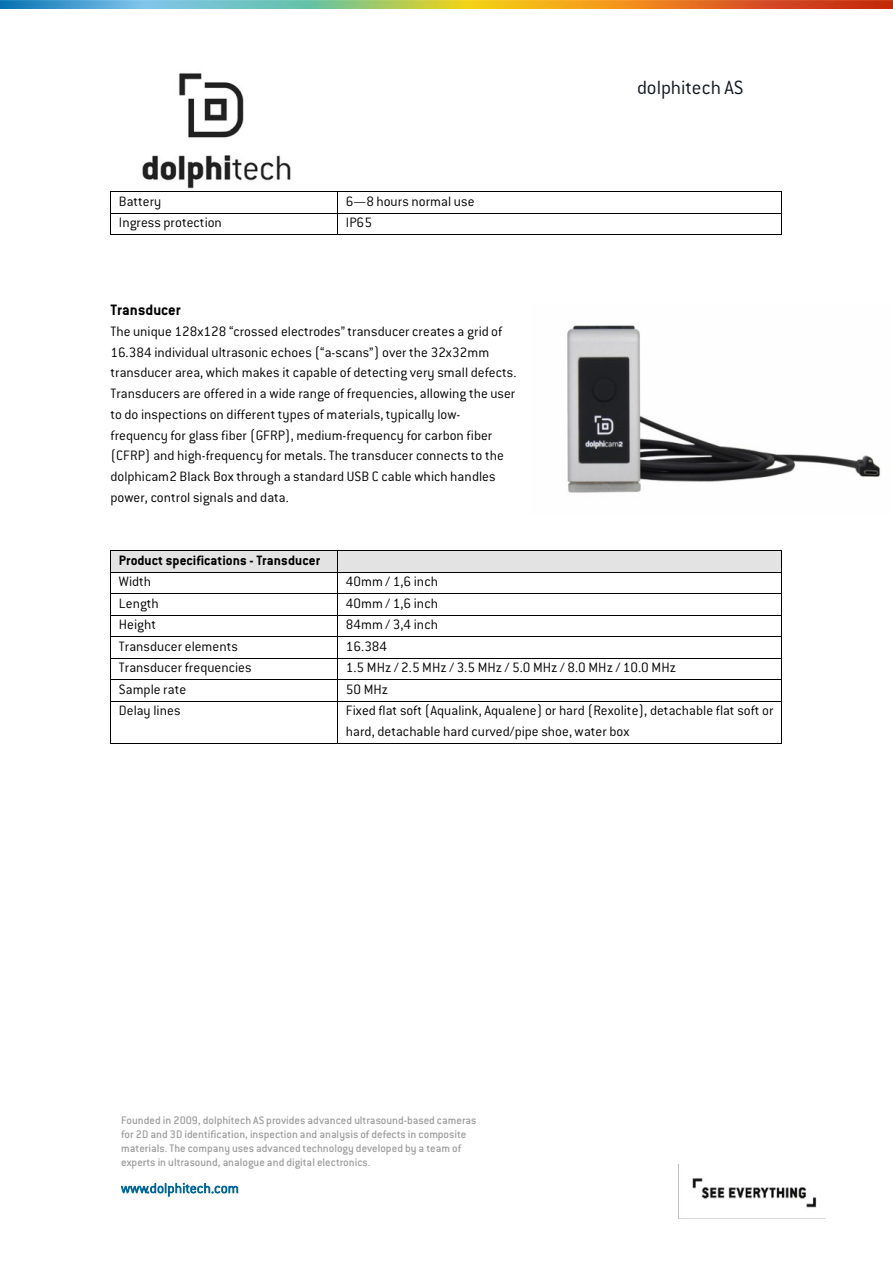
<style>
.page{position:relative;width:893px;height:1263px;background:#fff}
.page>*{position:absolute;margin:0;border:0;box-sizing:border-box;transform-origin:0 0}
.t1{font:300 21px "Conduit ITC Std";color:#10171f}
.t2{font:700 16.5px "Conduit ITC Std";color:#000}
.t3{font:300 15px/20.7px "Conduit ITC Std";color:#000}
.t4{font:700 15px "Conduit ITC Std";color:#000}
.t5{font:200 15px "Conduit ITC Std";letter-spacing:.02em;color:#069}
.t6{font:500 12px/14.2px "Conduit ITC Std";letter-spacing:.005em;color:#9e9d9d}
</style>
<div class="page">
<img style="left:692px;top:1178px;width:125px;height:30px">
<img style="left:142px;top:73px;width:149px;height:116px">
<img style="left:0;top:1px;width:892px;height:7px">
<hr style="left:111px;top:191px;width:227px;height:1px;background:#000">
<hr style="left:338px;top:191px;width:443px;height:1px;background:#000">
<hr style="left:111px;top:213px;width:227px;height:1px;background:#000">
<hr style="left:338px;top:213px;width:443px;height:1px;background:#000">
<hr style="left:111px;top:234px;width:227px;height:1px;background:#000">
<hr style="left:338px;top:234px;width:443px;height:1px;background:#000">
<svg style="left:781px;top:191px;width:1px;height:44px"></svg>
<div style="left:111px;top:551px;width:227px;height:21px;background:#e3e3e3"></div>
<div style="left:338px;top:551px;width:443px;height:21px;background:#e3e3e3"></div>
<hr style="left:111px;top:550px;width:227px;height:1px;background:#000">
<hr style="left:338px;top:550px;width:443px;height:1px;background:#000">
<hr style="left:111px;top:572px;width:227px;height:1px;background:#000">
<hr style="left:338px;top:572px;width:443px;height:1px;background:#000">
<hr style="left:111px;top:593px;width:227px;height:1px;background:#000">
<hr style="left:338px;top:593px;width:443px;height:1px;background:#000">
<hr style="left:111px;top:615px;width:227px;height:1px;background:#000">
<hr style="left:338px;top:615px;width:443px;height:1px;background:#000">
<hr style="left:111px;top:636px;width:227px;height:1px;background:#000">
<hr style="left:338px;top:636px;width:443px;height:1px;background:#000">
<hr style="left:111px;top:658px;width:227px;height:1px;background:#000">
<hr style="left:338px;top:658px;width:443px;height:1px;background:#000">
<hr style="left:111px;top:679px;width:227px;height:1px;background:#000">
<hr style="left:338px;top:679px;width:443px;height:1px;background:#000">
<hr style="left:111px;top:701px;width:227px;height:1px;background:#000">
<hr style="left:338px;top:701px;width:443px;height:1px;background:#000">
<svg style="left:781px;top:550px;width:1px;height:151px"></svg>
<hr style="left:111px;top:701px;width:1px;height:42px;background:#000">
<hr style="left:111px;top:743px;width:227px;height:1px;background:#000">
<hr style="left:338px;top:701px;width:1px;height:42px;background:#000">
<hr style="left:338px;top:743px;width:443px;height:1px;background:#000">
<hr style="left:781px;top:701px;width:1px;height:42px;background:#000">
<img style="left:567px;top:325px;width:314px;height:168px">
<p class="t3" style="left:119px;top:190px;width:44px">Battery</p>
<p class="t3" style="left:346px;top:190px;width:130px">6—8 hours normal use</p>
<p class="t3" style="left:119px;top:212px;width:104px">Ingress protection</p>
<p class="t3" style="left:346px;top:212px;width:27px">IP65</p>
<p class="t2" style="left:111px;top:299px;width:72px">Transducer</p>
<p class="t3" style="left:111px;top:320px;width:407px">The unique 128x128 “crossed electrodes” transducer creates a grid of 16.384 individual ultrasonic echoes (“a-scans”) over the 32x32mm transducer area, which makes it capable of detecting very small defects.<br>Transducers are offered in a wide range of frequencies, allowing the user to do inspections on different types of materials, typically low&shy;frequency for glass fiber (GFRP), medium-frequency for carbon fiber (CFRP) and high-frequency for metals. The transducer connects to the dolphicam2 Black Box through a standard USB C cable which handles power, control signals and data.</p>
<h1 class="t1" style="left:637px;top:75px;width:108px">dolphitech AS</h1>
<p class="t4" style="left:119px;top:551px;width:203px">Product specifications - Transducer</p>
<p class="t3" style="left:119px;top:571px;width:34px">Width</p>
<p class="t3" style="left:346px;top:571px;width:94px">40mm / 1,6 inch</p>
<p class="t3" style="left:119px;top:592px;width:41px">Length</p>
<p class="t3" style="left:346px;top:592px;width:94px">40mm / 1,6 inch</p>
<p class="t3" style="left:119px;top:614px;width:39px">Height</p>
<p class="t3" style="left:346px;top:614px;width:94px">84mm / 3,4 inch</p>
<p class="t3" style="left:119px;top:635px;width:121px">Transducer elements</p>
<p class="t3" style="left:346px;top:635px;width:43px">16.384</p>
<p class="t3" style="left:119px;top:657px;width:134px">Transducer frequencies</p>
<p class="t3" style="left:346px;top:657px;width:332px">1.5 MHz / 2.5 MHz / 3.5 MHz / 5.0 MHz / 8.0 MHz / 10.0 MHz</p>
<p class="t3" style="left:119px;top:678px;width:69px">Sample rate</p>
<p class="t3" style="left:346px;top:678px;width:44px">50 MHz</p>
<p class="t3" style="left:119px;top:700px;width:63px">Delay lines</p>
<p class="t3" style="left:346px;top:700px;width:429px">Fixed flat soft (Aqualink, Aqualene) or hard (Rexolite), detachable flat soft or hard, detachable hard curved/pipe shoe, water box</p>
<p class="t6" style="left:121px;top:1112px;width:357px">Founded in 2009, dolphitech AS provides advanced ultrasound-based cameras for 2D and 3D identification, inspection and analysis of defects in composite materials. The company uses advanced technology developed by a team of experts in ultrasound, analogue and digital electronics.</p>
<p class="t5" style="left:121px;top:1179px;width:119px">www.dolphitech.com</p>
</div>
